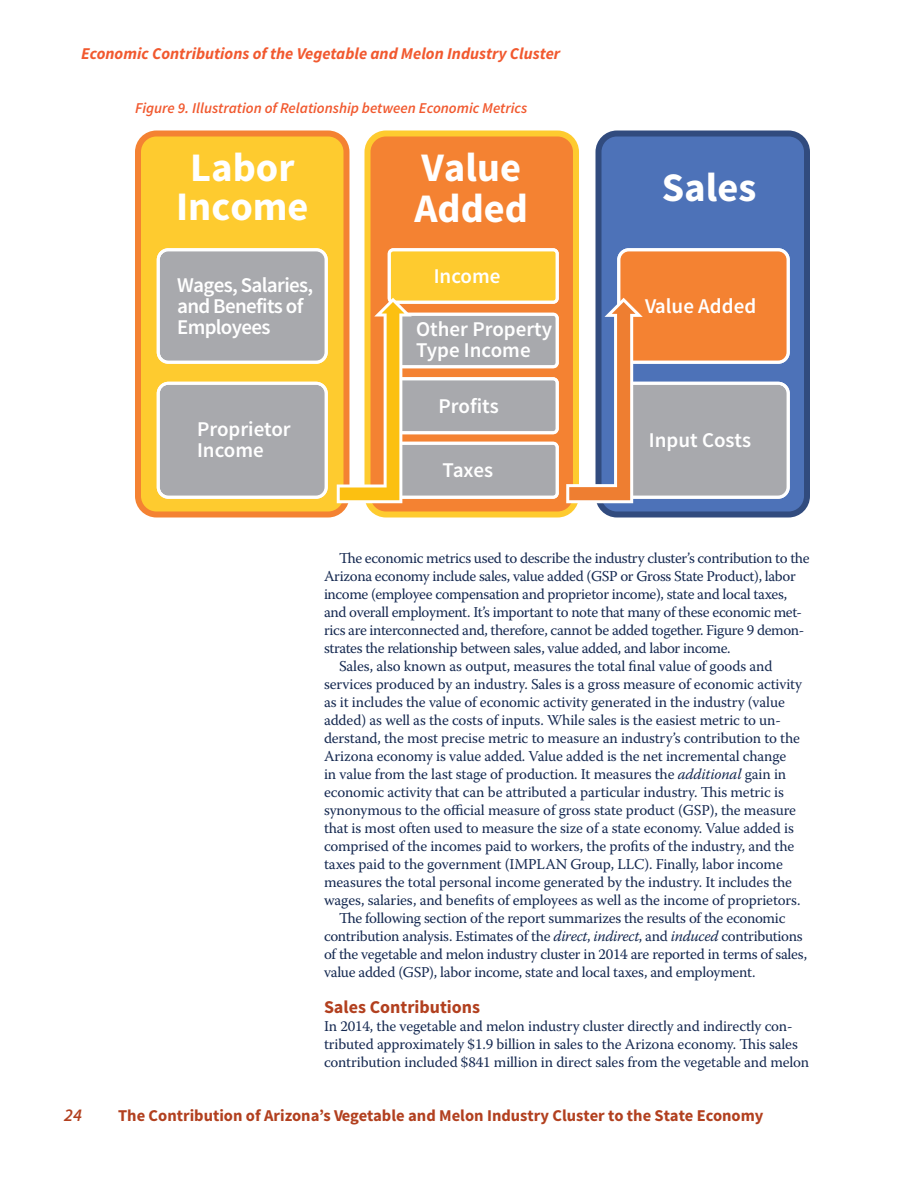
<style>
.page{position:relative;width:918px;height:1188px;background:#fff}
.page>*{position:absolute;margin:0;border:0;box-sizing:border-box;transform-origin:0 0}
.t1{font:700 40.5px/39px "Source Sans Pro";color:#fff;text-align:center}
.t2{font:600 21px/21px "Source Sans Pro";color:#fff}
.t3{font:600 21px/21px "Source Sans Pro";letter-spacing:-.03em;color:#fff}
.t4{font:700 18px "Source Sans Pro";color:#b2401f}
.t5{font:italic 600 18px "Source Sans Pro";color:#b2401f}
.t6{font:700 16.5px "Source Sans Pro";color:#b2401f}
.t7{font:italic 700 16.5px "Source Sans Pro";color:#f1592f}
.t8{font:15px/18px "Warnock Pro";letter-spacing:-.01em;color:#152951}
.t9{font:italic 600 15px "Source Sans Pro";color:#f1592f}
.s1{font-style:italic}
</style>
<div class="page">
<svg style="left:135px;top:130px;width:214px;height:388px;fill:#fecb2f"></svg>
<svg style="left:157px;top:248px;width:171px;height:116px"></svg>
<svg style="left:157px;top:382px;width:171px;height:117px"></svg>
<svg style="left:365px;top:130px;width:214px;height:388px;fill:#f48232"></svg>
<svg style="left:596px;top:130px;width:214px;height:388px;fill:#4d72b8"></svg>
<svg style="left:337px;top:248px;width:222px;height:255px"></svg>
<svg style="left:566px;top:248px;width:224px;height:255px"></svg>
<p class="t7" style="left:81px;top:43px;width:481px">Economic Contributions of the Vegetable and Melon Industry Cluster</p>
<p class="t9" style="left:135px;top:98px;width:394px">Figure 9. Illustration of Relationship between Economic Metrics</p>
<p class="t1" style="left:176px;top:149px;width:134px">Labor<br>Income</p>
<p class="t1" style="left:414px;top:149px;width:115px;line-height:40.5px;text-align:left">Value<br>Added</p>
<p class="t3" style="left:177px;top:275px;width:138px">Wages, Salaries, and Benefits of<br>Employees</p>
<p class="t2" style="left:197px;top:420px;width:95px">Proprietor<br>Income</p>
<p class="t2" style="left:434px;top:266px;width:68px">Income</p>
<p class="t2" style="left:416px;top:319px;width:138px">Other Property<br>Type Income</p>
<p class="t2" style="left:439px;top:396px;width:62px">Profits</p>
<p class="t2" style="left:443px;top:460px;width:52px">Taxes</p>
<p class="t1" style="left:662px;top:170px;width:96px">Sales</p>
<p class="t2" style="left:645px;top:296px;width:113px">Value Added</p>
<p class="t2" style="left:649px;top:430px;width:104px">Input Costs</p>
<p class="t8" style="left:339px;top:548px;width:472px">The economic metrics used to describe the industry cluster’s contribution to the</p>
<p class="t8" style="left:324px;top:566px;width:473px">Arizona economy include sales, value added (GSP or Gross State Product), labor</p>
<p class="t8" style="left:324px;top:584px;width:465px">income (employee compensation and proprietor income), state and local taxes,</p>
<p class="t8" style="left:324px;top:602px;width:480px">and overall employment. It’s important to note that many of these economic met-</p>
<p class="t8" style="left:324px;top:620px;width:482px">rics are interconnected and, therefore, cannot be added together. Figure 9 demon-</p>
<p class="t8" style="left:324px;top:638px;width:408px">strates the relationship between sales, value added, and labor income.</p>
<p class="t8" style="left:339px;top:656px;width:435px">Sales, also known as output, measures the total final value of goods and</p>
<p class="t8" style="left:324px;top:674px;width:479px">services produced by an industry. Sales is a gross measure of economic activity</p>
<p class="t8" style="left:324px;top:692px;width:462px">as it includes the value of economic activity generated in the industry (value</p>
<p class="t8" style="left:324px;top:710px;width:458px">added) as well as the costs of inputs. While sales is the easiest metric to un-</p>
<p class="t8" style="left:324px;top:728px;width:477px">derstand, the most precise metric to measure an industry’s contribution to the</p>
<p class="t8" style="left:324px;top:746px;width:464px">Arizona economy is value added. Value added is the net incremental change</p>
<p class="t8" style="left:324px;top:764px;width:464px">in value from the last stage of production. It measures the <span class="s1">additional</span> gain in</p>
<p class="t8" style="left:324px;top:782px;width:461px">economic activity that can be attributed a particular industry. This metric is</p>
<p class="t8" style="left:324px;top:800px;width:474px">synonymous to the official measure of gross state product (GSP), the measure</p>
<p class="t8" style="left:324px;top:818px;width:471px">that is most often used to measure the size of a state economy. Value added is</p>
<p class="t8" style="left:324px;top:836px;width:472px">comprised of the incomes paid to workers, the profits of the industry, and the</p>
<p class="t8" style="left:324px;top:854px;width:460px">taxes paid to the government (IMPLAN Group, LLC). Finally, labor income</p>
<p class="t8" style="left:324px;top:872px;width:470px">measures the total personal income generated by the industry. It includes the</p>
<p class="t8" style="left:324px;top:890px;width:478px">wages, salaries, and benefits of employees as well as the income of proprietors.</p>
<p class="t8" style="left:339px;top:908px;width:448px">The following section of the report summarizes the results of the economic</p>
<p class="t8" style="left:324px;top:926px;width:480px">contribution analysis. Estimates of the <span class="s1">direct</span>, <span class="s1">indirect</span>, and <span class="s1">induced</span> contributions</p>
<p class="t8" style="left:324px;top:944px;width:485px">of the vegetable and melon industry cluster in 2014 are reported in terms of sales,</p>
<p class="t8" style="left:324px;top:962px;width:433px">value added (GSP), labor income, state and local taxes, and employment.</p>
<p class="t4" style="left:324px;top:995px;width:158px">Sales Contributions</p>
<p class="t8" style="left:324px;top:1016px;width:487px">In 2014, the vegetable and melon industry cluster directly and indirectly con&shy;tributed approximately $1.9 billion in sales to the Arizona economy. This sales contribution included $841 million in direct sales from the vegetable and melon</p>
<p class="t5" style="left:64px;top:1103px;width:19px">24</p>
<p class="t6" style="left:118px;top:1104px;width:647px">The Contribution of Arizona’s Vegetable and Melon Industry Cluster to the State Economy</p>
</div>
